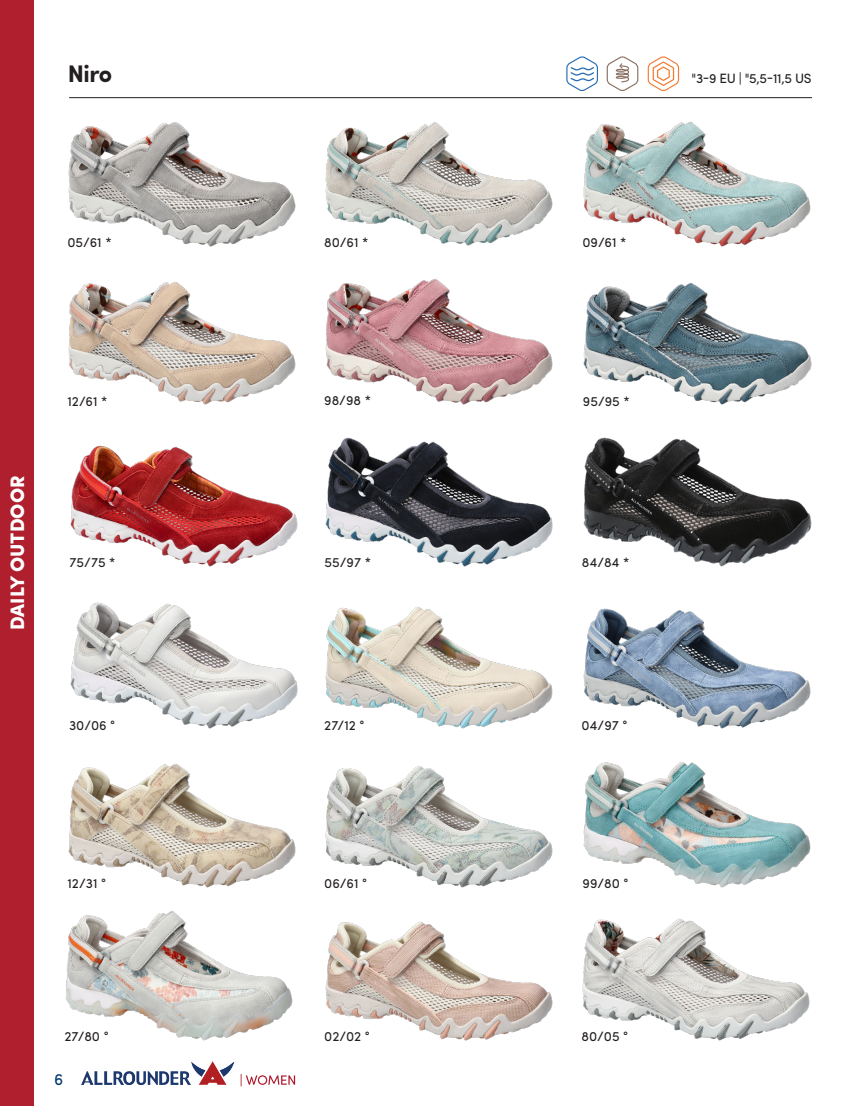
<style>
.page{position:relative;width:851px;height:1106px;background:#fff}
.page>*{position:absolute;margin:0;border:0;box-sizing:border-box;transform-origin:0 0}
.t1{font:700 24px "Sofia Pro";color:#231f20}
.t2{font:900 19.5px "Sofia Pro";color:#fff}
.t3{font:16.5px "Sofia Pro";color:#013770}
.t4{font:13.5px "Sofia Pro";color:#231f20}
</style>
<div class="page">
<img style="left:81px;top:1061px;width:152px;height:23px">
<svg style="left:241px;top:1074px;width:54px;height:12px"></svg>
<div style="left:0;top:0;width:34px;height:1106px;background:#af1f2e"></div>
<img style="left:68px;top:763px;width:228px;height:125px">
<img style="left:582px;top:918px;width:228px;height:123px">
<img style="left:325px;top:921px;width:228px;height:120px">
<hr style="left:69px;top:97px;width:742px;height:1px;background:#231f20">
<img style="left:583px;top:437px;width:229px;height:130px">
<img style="left:325px;top:606px;width:228px;height:123px">
<img style="left:583px;top:122px;width:228px;height:125px">
<img style="left:68px;top:122px;width:228px;height:125px">
<img style="left:70px;top:445px;width:228px;height:122px">
<img style="left:70px;top:602px;width:228px;height:127px">
<img style="left:583px;top:608px;width:228px;height:121px">
<img style="left:325px;top:766px;width:228px;height:122px">
<img style="left:325px;top:121px;width:228px;height:125px">
<img style="left:325px;top:437px;width:228px;height:130px">
<img style="left:68px;top:281px;width:228px;height:124px">
<img style="left:325px;top:278px;width:228px;height:127px">
<img style="left:583px;top:762px;width:228px;height:126px">
<img style="left:65px;top:911px;width:228px;height:130px">
<svg style="left:566px;top:56px;width:32px;height:35px"></svg>
<svg style="left:647px;top:56px;width:32px;height:35px"></svg>
<svg style="left:606px;top:56px;width:32px;height:35px"></svg>
<img style="left:583px;top:282px;width:229px;height:123px">
<h1 class="t1" style="left:68px;top:55px;width:46px">Niro</h1>
<p class="t4" style="left:691px;top:68px;width:121px">"3-9 EU | "5,5-11,5 US</p>
<p class="t4" style="left:324px;top:232px;width:46px">80/61 *</p>
<p class="t4" style="left:67px;top:233px;width:46px">05/61 *</p>
<p class="t4" style="left:582px;top:233px;width:46px">09/61 *</p>
<h2 class="t2" style="left:2px;top:630px;width:156px;rotate:-90deg">DAILY OUTDOOR</h2>
<p class="t4" style="left:67px;top:391px;width:42px">12/61 *</p>
<p class="t4" style="left:324px;top:390px;width:48px">98/98 *</p>
<p class="t4" style="left:583px;top:391px;width:48px">95/95 *</p>
<p class="t4" style="left:69px;top:552px;width:48px">75/75 *</p>
<p class="t4" style="left:324px;top:552px;width:48px">55/97 *</p>
<p class="t4" style="left:581px;top:552px;width:49px">84/84 *</p>
<p class="t4" style="left:69px;top:715px;width:48px">30/06 °</p>
<p class="t4" style="left:581px;top:715px;width:48px">04/97 °</p>
<p class="t4" style="left:324px;top:715px;width:42px">27/12 °</p>
<p class="t4" style="left:67px;top:873px;width:40px">12/31 °</p>
<p class="t4" style="left:64px;top:1026px;width:46px">27/80 °</p>
<p class="t3" style="left:54px;top:1066px;width:11px">6</p>
<p class="t4" style="left:324px;top:873px;width:44px">06/61 °</p>
<p class="t4" style="left:582px;top:873px;width:47px">99/80 °</p>
<p class="t4" style="left:324px;top:1026px;width:47px">02/02 °</p>
<p class="t4" style="left:581px;top:1026px;width:48px">80/05 °</p>
</div>
